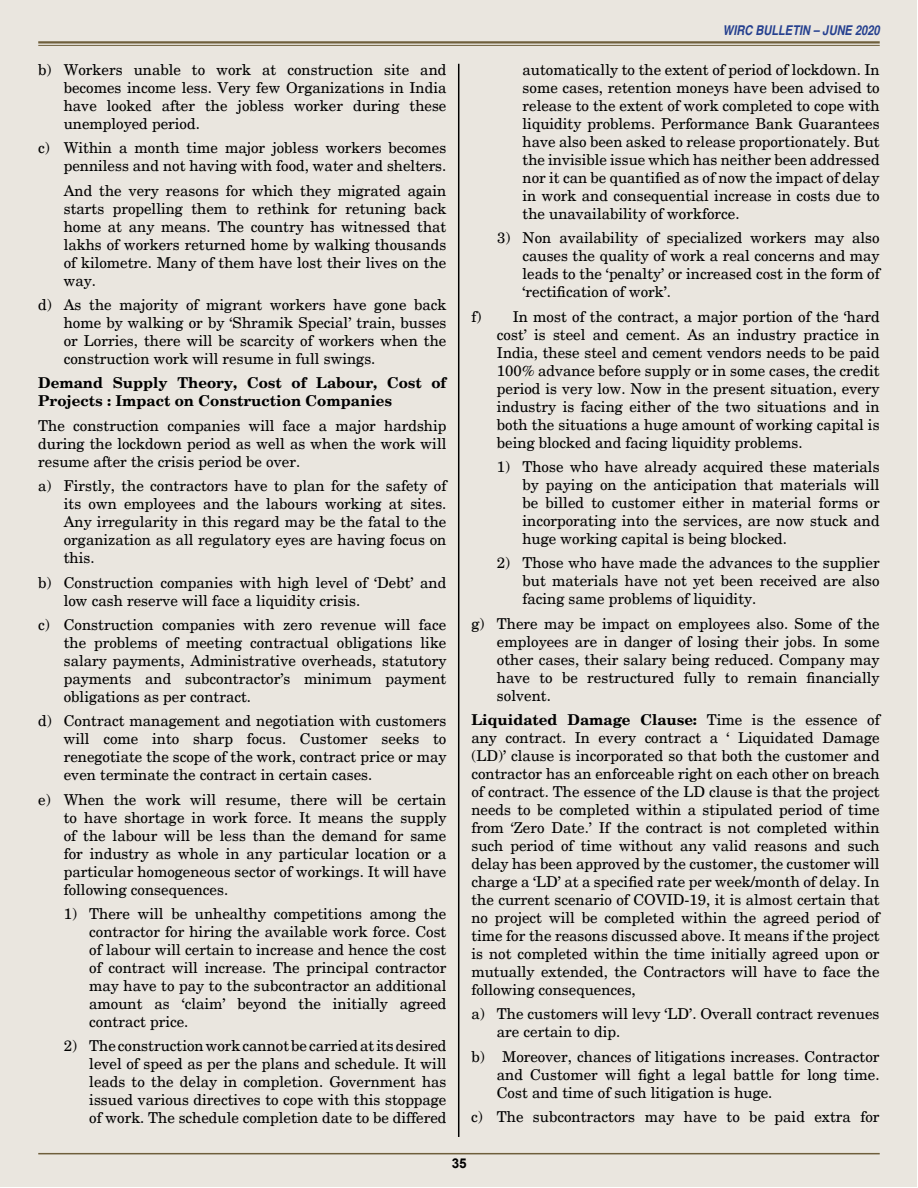
<style>
.page{position:relative;width:918px;height:1188px;background:#fff}
.page>*{position:absolute;margin:0;border:0;box-sizing:border-box;transform-origin:0 0}
.t1{font:15px/18px "New Century Schlbk";color:#000;text-align:justify}
.t2{font:700 15px/18px "New Century Schlbk";color:#000}
.t3{font:italic 700 condensed 13.5px "Helvetica";color:#25408f}
.t4{font:700 13.5px "Helvetica";color:#000}
.s1{font-weight:700}
</style>
<div class="page">
<div style="left:1px;top:1px;width:916px;height:1186px;background:#eae6df"></div>
<hr style="left:38px;top:1153px;width:842px;height:1px;background:#6f5f3c">
<hr style="left:38px;top:41px;width:842px;height:3px;background:#6f5f3c">
<hr style="left:38px;top:45px;width:842px;height:1px;background:#6f5f3c">
<hr style="left:458px;top:64px;width:1px;height:1073px;background:#000">
<p class="t1" style="left:64px;top:61px;width:384px;text-indent:-26px">b) Workers unable to work at construction site and becomes income less. Very few Organizations in India have looked after the jobless worker during these unemployed period.</p>
<p class="t1" style="left:38px;top:139px;width:410px;text-align:right">c) Within a month time major jobless workers becomes penniless and not having with food, water and shelters.</p>
<p class="t1" style="left:64px;top:181px;width:384px">And the very reasons for which they migrated again starts propelling them to rethink for retuning back home at any means. The country has witnessed that lakhs of workers returned home by walking thousands of kilometre. Many of them have lost their lives on the way.</p>
<p class="t1" style="left:64px;top:296px;width:384px;text-indent:-25px">d) As the majority of migrant workers have gone back home by walking or by ‘Shramik Special’ train, busses or Lorries, there will be scarcity of workers when the construction work will resume in full swings.</p>
<p class="t2" style="left:38px;top:374px;width:410px">Demand Supply Theory, Cost of Labour, Cost of<br>Projects : Impact on Construction Companies</p>
<p class="t1" style="left:38px;top:417px;width:410px">The construction companies will face a major hardship during the lockdown period as well as when the work will resume after the crisis period be over.</p>
<p class="t1" style="left:64px;top:477px;width:384px;text-indent:-25px">a) Firstly, the contractors have to plan for the safety of its own employees and the labours working at sites.<br>Any irregularity in this regard may be the fatal to the organization as all regulatory eyes are having focus on this.</p>
<p class="t1" style="left:64px;top:573px;width:384px;text-indent:-25px">b) Construction companies with high level of ‘Debt’ and low cash reserve will face a liquidity crisis.</p>
<p class="t1" style="left:64px;top:616px;width:384px;text-indent:-26px">c) Construction companies with zero revenue will face the problems of meeting contractual obligations like salary payments, Administrative overheads, statutory payments and subcontractor’s minimum payment obligations as per contract.</p>
<p class="t1" style="left:64px;top:712px;width:384px;text-indent:-26px">d) Contract management and negotiation with customers will come into sharp focus. Customer seeks to renegotiate the scope of the work, contract price or may even terminate the contract in certain cases.</p>
<p class="t1" style="left:64px;top:790px;width:384px;text-indent:-25px">e) When the work will resume, there will be certain to have shortage in work force. It means the supply of the labour will be less than the demand for same for industry as whole in any particular location or a particular homogeneous sector of workings. It will have following consequences.</p>
<p class="t1" style="left:89px;top:905px;width:359px;text-indent:-26px">1) There will be unhealthy competitions among the contractor for hiring the available work force. Cost of labour will certain to increase and hence the cost of contract will increase. The principal contractor may have to pay to the subcontractor an additional amount as ‘claim’ beyond the initially agreed contract price.</p>
<p class="t1" style="left:89px;top:1037px;width:359px;text-indent:-26px">2) The constructionworkcannotbe carriedatitsdesired level of speed as per the plans and schedule. It will leads to the delay in completion. Government has issued various directives to cope with this stoppage of work. The schedule completion date to be differed</p>
<p class="t3" style="left:723px;top:22px;width:158px">WIRC BULLETIN – JUNE 2020</p>
<p class="t1" style="left:523px;top:61px;width:359px">automatically to the extent of period of lockdown. In some cases, retention moneys have been advised to release to the extent of work completed to cope with liquidity problems. Performance Bank Guarantees have also been asked to release proportionately. But the invisible issue which has neither been addressed nor it can be quantified as of now the impact of delay in work and consequential increase in costs due to the unavailability of workforce.</p>
<p class="t1" style="left:522px;top:229px;width:359px;text-indent:-25px">3) Non availability of specialized workers may also causes the quality of work a real concerns and may leads to the ‘penalty’ or increased cost in the form of ‘rectification of work’.</p>
<p class="t1" style="left:497px;top:307px;width:384px;text-indent:-25px">f) In most of the contract, a major portion of the ‘hard cost’ is steel and cement. As an industry practice in India, these steel and cement vendors needs to be paid 100% advance before supply or in some cases, the credit period is very low. Now in the present situation, every industry is facing either of the two situations and in both the situations a huge amount of working capital is being blocked and facing liquidity problems.</p>
<p class="t1" style="left:522px;top:458px;width:359px;text-indent:-26px">1) Those who have already acquired these materials by paying on the anticipation that materials will be billed to customer either in material forms or incorporating into the services, are now stuck and huge working capital is being blocked.</p>
<p class="t1" style="left:522px;top:554px;width:359px;text-indent:-26px">2) Those who have made the advances to the supplier but materials have not yet been received are also facing same problems of liquidity.</p>
<p class="t1" style="left:497px;top:615px;width:384px;text-indent:-26px">g) There may be impact on employees also. Some of the employees are in danger of losing their jobs. In some other cases, their salary being reduced. Company may have to be restructured fully to remain financially solvent.</p>
<p class="t1" style="left:471px;top:711px;width:410px"><span class="s1">Liquidated Damage Clause:</span> Time is the essence of any contract. In every contract a ‘ Liquidated Damage (LD)’ clause is incorporated so that both the customer and contractor has an enforceable right on each other on breach of contract. The essence of the LD clause is that the project needs to be completed within a stipulated period of time from ‘Zero Date.’ If the contract is not completed within such period of time without any valid reasons and such delay has been approved by the customer, the customer will charge a ‘LD’ at a specified rate per week/month of delay. In the current scenario of COVID-19, it is almost certain that no project will be completed within the agreed period of time for the reasons discussed above. It means if the project is not completed within the time initially agreed upon or mutually extended, the Contractors will have to face the following consequences,</p>
<p class="t1" style="left:497px;top:1005px;width:384px;text-indent:-25px">a) The customers will levy ‘LD’. Overall contract revenues are certain to dip.</p>
<p class="t1" style="left:497px;top:1048px;width:384px;text-indent:-25px">b) Moreover, chances of litigations increases. Contractor and Customer will fight a legal battle for long time.<br>Cost and time of such litigation is huge.</p>
<p class="t1" style="left:471px;top:1108px;width:410px">c) The subcontractors may have to be paid extra for</p>
<p class="t4" style="left:452px;top:1154px;width:17px">35</p>
</div>
